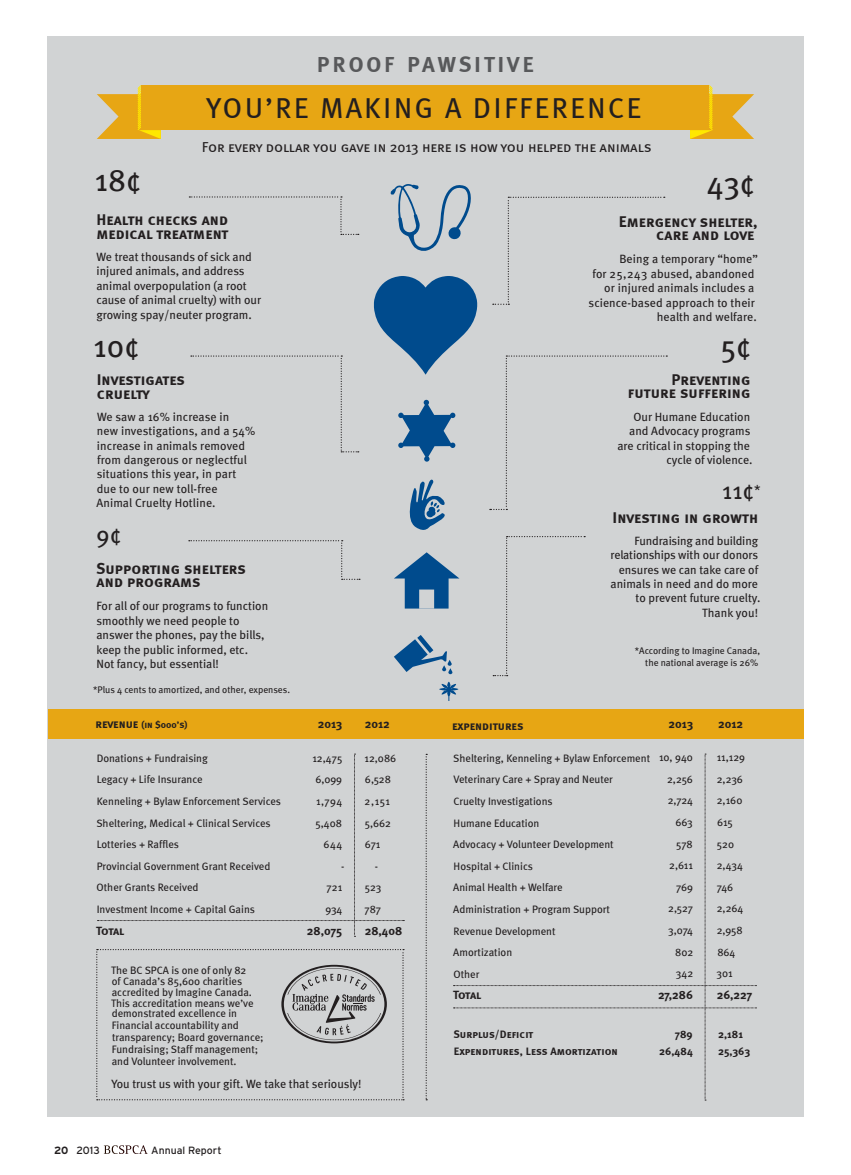
<style>
.page{position:relative;width:851px;height:1175px;background:#fff}
.page>*{position:absolute;margin:0;border:0;box-sizing:border-box;transform-origin:0 0}
.t1{font:31.2px "Meta";color:#231f20}
.t2{font:28.8px "Meta Book Caps";letter-spacing:.075em;color:#231f20}
.t3{font:24px "Meta";color:#231f20}
.t4{font:21.9px "Meta Bold LF";letter-spacing:.145em;color:#58595b}
.t5{font:15.6px/13.2px "Meta Bold Caps";letter-spacing:.005em;color:#231f20}
.t6{font:14.4px "Meta Book Caps";letter-spacing:-.005em;color:#231f20}
.t7{font:12px/14.4px "Meta";color:#231f20}
.t8{font:12px "Meta Bold Caps";color:#231f20}
.t9{font:10.8px/21.6px "Meta";color:#231f20}
.t10{font:10.8px/16.8px "Meta Bold Caps";letter-spacing:.005em;color:#231f20}
.t11{font:10.5px "Interstate";color:#231f20}
.t12{font:9.6px/11.6px "Meta";color:#231f20;text-align:right}
.t13{font:9.6px "Meta Bold Caps";color:#231f20}
.s1{font-size:12px}
.s2{font-weight:700}
</style>
<div class="page">
<div style="left:47px;top:36px;width:756px;height:1081px;background:#d1d3d4"></div>
<div style="left:48px;top:709px;width:755px;height:29px;background:#e7a614"></div>
<svg style="left:425px;top:753px;width:2px;height:347px"></svg>
<svg style="left:96px;top:949px;width:308px;height:151px"></svg>
<svg style="left:390px;top:184px;width:81px;height:67px"></svg>
<svg style="left:409px;top:479px;width:36px;height:51px"></svg>
<svg style="left:394px;top:552px;width:65px;height:56px"></svg>
<svg style="left:398px;top:400px;width:57px;height:61px"></svg>
<svg style="left:374px;top:276px;width:103px;height:98px"></svg>
<svg style="left:191px;top:355px;width:168px;height:97px"></svg>
<svg style="left:189px;top:540px;width:171px;height:40px"></svg>
<svg style="left:493px;top:536px;width:92px;height:140px"></svg>
<svg style="left:97px;top:85px;width:64px;height:54px"></svg>
<svg style="left:690px;top:85px;width:64px;height:54px"></svg>
<div style="left:141px;top:85px;width:568px;height:45px;background:#e7a614"></div>
<svg style="left:490px;top:355px;width:177px;height:155px"></svg>
<svg style="left:493px;top:197px;width:171px;height:108px"></svg>
<svg style="left:189px;top:196px;width:170px;height:39px"></svg>
<svg style="left:97px;top:753px;width:307px;height:184px"></svg>
<svg style="left:453px;top:753px;width:303px;height:347px"></svg>
<svg style="left:439px;top:682px;width:19px;height:19px"></svg>
<svg style="left:394px;top:635px;width:58px;height:39px"></svg>
<svg style="left:104px;top:1145px;width:43px;height:8px"></svg>
<h3 class="t4" style="left:317px;top:51px;width:218px">PROOF PAWSITIVE</h3>
<h2 class="t2" style="left:206px;top:91px;width:436px">YOU’RE MAKING A DIFFERENCE</h2>
<h3 class="t6" style="left:202px;top:138px;width:451px">For every dollar you gave in 2013 here is how you helped the animals</h3>
<h1 class="t1" style="left:95px;top:162px;width:48px">18¢</h1>
<h3 class="t5" style="left:96px;top:212px;width:133px;line-height:14.4px">Health checks and medical treatment</h3>
<p class="t7" style="left:96px;top:249px;width:166px">We treat thousands of sick and injured animals, and address animal overpopulation (a root cause of animal cruelty) with our growing spay/neuter program.</p>
<h1 class="t1" style="left:706px;top:165px;width:49px">43¢</h1>
<h3 class="t5" style="left:618px;top:215px;width:140px;text-align:right">Emergency shelter, care and love</h3>
<p class="t7" style="left:588px;top:252px;width:171px;text-align:right">Being a temporary “home”<br>for 25,243 abused, abandoned or injured animals includes a science-based approach to their health and welfare.</p>
<h1 class="t1" style="left:93px;top:328px;width:47px">10¢</h1>
<h1 class="t1" style="left:720px;top:328px;width:31px">5¢</h1>
<h3 class="t5" style="left:97px;top:372px;width:90px;line-height:14.4px">Investigates cruelty</h3>
<h3 class="t5" style="left:628px;top:372px;width:124px;text-align:right">Preventing future suffering</h3>
<p class="t7" style="left:96px;top:409px;width:160px">We saw a 16% increase in<br>new investigations, and a 54% increase in animals removed from dangerous or neglectful situations this year, in part due to our new toll-free<br>Animal Cruelty Hotline.</p>
<p class="t7" style="left:617px;top:409px;width:137px;text-align:right">Our Humane Education and Advocacy programs are critical in stopping the cycle of violence.</p>
<h3 class="t3" style="left:722px;top:476px;width:40px">11¢<sup>*</sup></h3>
<h3 class="t3" style="left:97px;top:520px;width:26px">9¢</h3>
<h3 class="t5" style="left:96px;top:562px;width:151px">Supporting shelters and programs</h3>
<p class="t7" style="left:96px;top:599px;width:173px">For all of our programs to function smoothly we need people to answer the phones, pay the bills, keep the public informed, etc.<br>Not fancy, but essential!</p>
<h3 class="t5" style="left:612px;top:511px;width:147px">Investing in growth</h3>
<p class="t7" style="left:610px;top:533px;width:151px;text-align:right">Fundraising and building relationships with our donors ensures we can take care of animals in need and do more to prevent future cruelty.<br>Thank you!</p>
<p class="t12" style="left:635px;top:645px;width:127px">*According to Imagine Canada, the national average is 26%</p>
<p class="t12" style="left:93px;top:683px;width:198px">*Plus 4 cents to amortized, and other, expenses.</p>
<p class="t13" style="left:95px;top:719px;width:93px"><span class="s1">revenue</span> (in $000’s)</p>
<p class="t8" style="left:452px;top:718px;width:73px">expenditures</p>
<p class="t8" style="left:318px;top:716px;width:26px">2013</p>
<p class="t8" style="left:365px;top:716px;width:27px">2012</p>
<p class="t8" style="left:668px;top:716px;width:26px">2013</p>
<p class="t8" style="left:718px;top:716px;width:27px">2012</p>
<p class="t9" style="left:96px;top:747px;width:186px">Donations + Fundraising<br>Legacy + Life Insurance<br>Kenneling + Bylaw Enforcement Services<br>Sheltering, Medical + Clinical Services<br>Lotteries + Raffles<br>Provincial Government Grant Received<br>Other Grants Received<br>Investment Income + Capital Gains</p>
<p class="t8" style="left:96px;top:923px;width:30px">Total</p>
<p class="t9" style="left:312px;top:747px;width:34px;text-align:right">12,475<br>6,099<br>1,794<br>5,408<br>644<br>-<br>721<br>934</p>
<p class="t8" style="left:307px;top:923px;width:37px">28,075</p>
<p class="t9" style="left:364px;top:747px;width:33px">12,086</p>
<p class="t9" style="left:365px;top:768px;width:28px">6,528</p>
<p class="t9" style="left:364px;top:790px;width:27px">2,151</p>
<p class="t9" style="left:365px;top:812px;width:28px">5,662</p>
<p class="t9" style="left:365px;top:833px;width:17px">671</p>
<p class="t9" style="left:374px;top:855px;width:5px">-</p>
<p class="t9" style="left:365px;top:876px;width:18px">523</p>
<p class="t9" style="left:364px;top:898px;width:18px">787</p>
<p class="t8" style="left:365px;top:923px;width:39px">28,408</p>
<p class="t9" style="left:111px;top:965px;width:144px;line-height:10.8px">The BC SPCA is one of only 82 of Canada’s 85,600 charities accredited by Imagine Canada.<br>This accreditation means we’ve demonstrated excellence in</p>
<p class="t9" style="left:112px;top:1019px;width:153px;line-height:12px">Financial accountability and transparency; Board governance;<br>Fundraising; Staff management; and Volunteer involvement.</p>
<p class="t7" style="left:111px;top:1076px;width:252px">You trust us with your gift. We take that seriously!</p>
<p class="t11" style="left:54px;top:1144px;width:47px"><span class="s2">20</span> 2013</p>
<p class="t11" style="left:151px;top:1144px;width:72px">Annual Report</p>
<p class="t9" style="left:453px;top:747px;width:198px">Sheltering, Kenneling + Bylaw Enforcement<br>Veterinary Care + Spray and Neuter<br>Cruelty Investigations<br>Humane Education<br>Advocacy + Volunteer Development<br>Hospital + Clinics<br>Animal Health + Welfare<br>Administration + Program Support<br>Revenue Development<br>Amortization<br>Other</p>
<p class="t8" style="left:453px;top:988px;width:30px">Total</p>
<p class="t9" style="left:659px;top:746px;width:36px;text-align:right">10, 940<br>2,256<br>2,724<br>663<br>578<br>2,611<br>769<br>2,527<br>3,074<br>802<br>342</p>
<p class="t8" style="left:658px;top:987px;width:36px">27,286</p>
<p class="t9" style="left:716px;top:746px;width:30px">11,129<br>2,236<br>2,160<br>615<br>520<br>2,434<br>746<br>2,264<br>2,958<br>864<br>301</p>
<p class="t8" style="left:716px;top:987px;width:37px">26,227</p>
<p class="t10" style="left:453px;top:1025px;width:166px">Surplus/Deficit<br>Expenditures, Less Amortization</p>
<p class="t10" style="left:659px;top:1025px;width:35px;text-align:right">789<br>26,484</p>
<p class="t10" style="left:718px;top:1025px;width:34px">2,181<br>25,363</p>
</div>
